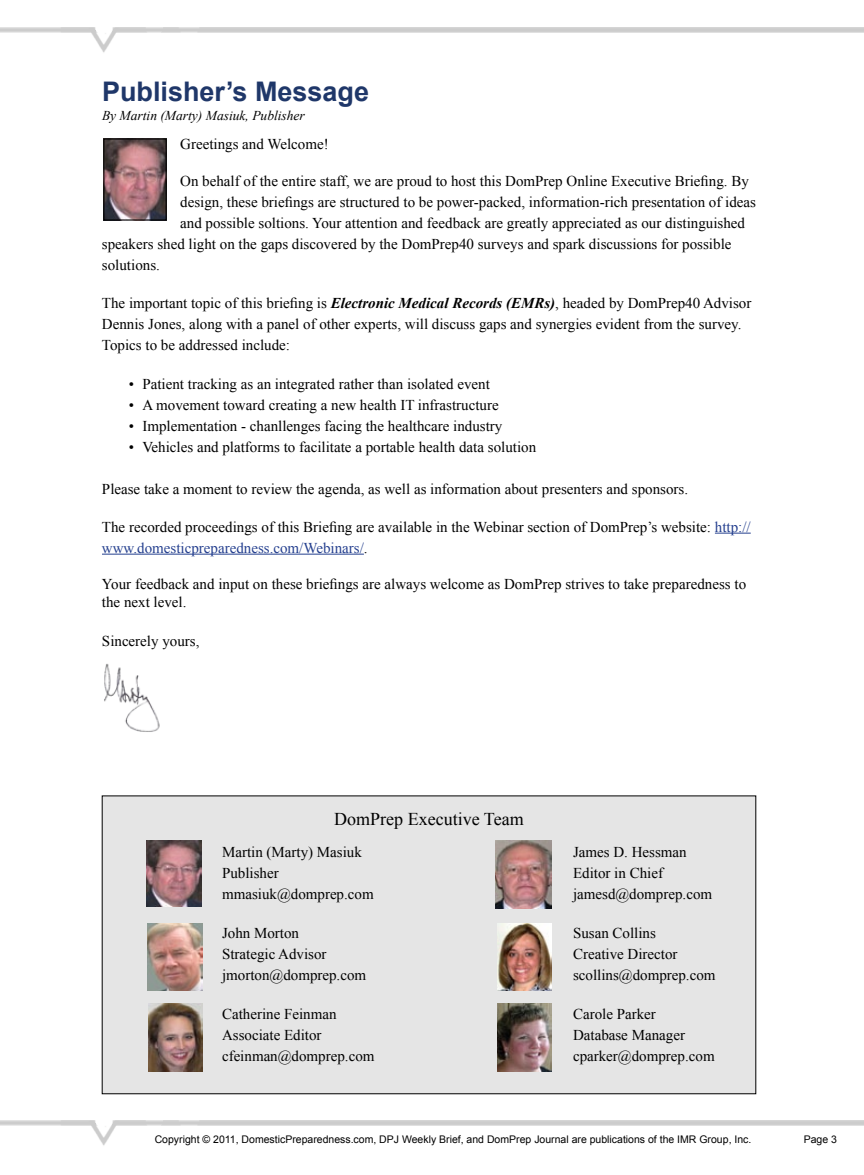
<style>
.page{position:relative;width:864px;height:1175px;background:#fff}
.page>*{position:absolute;margin:0;border:0;box-sizing:border-box;transform-origin:0 0}
.t1{font:700 27px "Arial";color:#1f3769}
.t2{font:18px "Times New Roman";color:#000}
.t3{font:15px/21px "Times New Roman";color:#000}
.t4{font:italic 13.5px "Times New Roman";color:#000}
.t5{font:10.5px "Arial";color:#000}
.s1{font-weight:700;font-style:italic}
.s2{color:#25408f}
</style>
<div class="page">
<img style="left:0;top:1120px;width:864px;height:26px">
<hr style="left:715px;top:533px;width:36px;height:1px;background:#25408f">
<hr style="left:102px;top:554px;width:262px;height:1px;background:#25408f">
<img style="left:105px;top:140px;width:60px;height:78px">
<div style="left:103px;top:138px;width:64px;height:82px;border:1px solid #000"></div>
<img style="left:104px;top:663px;width:56px;height:69px">
<div style="left:102px;top:796px;width:654px;height:297px;background:#e5e5e5"></div>
<img style="left:146px;top:840px;width:55px;height:67px">
<img style="left:147px;top:923px;width:55px;height:68px">
<img style="left:148px;top:1004px;width:54px;height:67px">
<img style="left:497px;top:923px;width:55px;height:68px">
<img style="left:498px;top:1004px;width:54px;height:67px">
<img style="left:496px;top:840px;width:56px;height:68px">
<img style="left:0;top:27px;width:864px;height:26px">
<h1 class="t1" style="left:102px;top:73px;width:269px">Publisher’s Message</h1>
<p class="t4" style="left:102px;top:106px;width:204px">By Martin (Marty) Masiuk, Publisher</p>
<p class="t3" style="left:180px;top:133px;width:150px">Greetings and Welcome!</p>
<p class="t3" style="left:180px;top:171px;width:570px">On behalf of the entire staff, we are proud to host this DomPrep Online Executive Briefing. By</p>
<p class="t3" style="left:180px;top:192px;width:577px">design, these briefings are structured to be power-packed, information-rich presentation of ideas</p>
<p class="t3" style="left:180px;top:213px;width:566px">and possible soltions. Your attention and feedback are greatly appreciated as our distinguished</p>
<p class="t3" style="left:102px;top:234px;width:631px">speakers shed light on the gaps discovered by the DomPrep40 surveys and spark discussions for possible</p>
<p class="t3" style="left:102px;top:255px;width:59px">solutions.</p>
<p class="t3" style="left:102px;top:292px;width:651px">The important topic of this briefing is <span class="s1">Electronic Medical Records (EMRs)</span>, headed by DomPrep40 Advisor<br>Dennis Jones, along with a panel of other experts, will discuss gaps and synergies evident from the survey.<br>Topics to be addressed include:</p>
<p class="t3" style="left:129px;top:373px;width:362px">• Patient tracking as an integrated rather than isolated event</p>
<p class="t3" style="left:129px;top:394px;width:371px">• A movement toward creating a new health IT infrastructure</p>
<p class="t3" style="left:129px;top:415px;width:375px">• Implementation - chanllenges facing the healthcare industry</p>
<p class="t3" style="left:129px;top:436px;width:409px">• Vehicles and platforms to facilitate a portable health data solution</p>
<p class="t3" style="left:102px;top:478px;width:588px">Please take a moment to review the agenda, as well as information about presenters and sponsors.</p>
<p class="t3" style="left:102px;top:516px;width:650px">The recorded proceedings of this Briefing are available in the Webinar section of DomPrep’s website: <span class="s2">http:// www.domesticpreparedness.com/Webinars/</span>.</p>
<p class="t3" style="left:102px;top:574px;width:646px;line-height:18px">Your feedback and input on these briefings are always welcome as DomPrep strives to take preparedness to the next level.</p>
<p class="t3" style="left:102px;top:630px;width:99px">Sincerely yours,</p>
<p class="t2" style="left:334px;top:806px;width:191px">DomPrep Executive Team</p>
<p class="t3" style="left:222px;top:841px;width:153px">Martin (Marty) Masiuk<br>Publisher mmasiuk@domprep.com</p>
<p class="t3" style="left:573px;top:841px;width:141px">James D. Hessman<br>Editor in Chief jamesd@domprep.com</p>
<p class="t3" style="left:222px;top:922px;width:146px">John Morton<br>Strategic Advisor jmorton@domprep.com</p>
<p class="t3" style="left:573px;top:922px;width:144px">Susan Collins<br>Creative Director scollins@domprep.com</p>
<p class="t3" style="left:222px;top:1003px;width:154px">Catherine Feinman<br>Associate Editor cfeinman@domprep.com</p>
<p class="t3" style="left:573px;top:1003px;width:143px">Carole Parker<br>Database Manager cparker@domprep.com</p>
<p class="t5" style="left:155px;top:1132px;width:598px">Copyright © 2011, DomesticPreparedness.com, DPJ Weekly Brief, and DomPrep Journal are publications of the IMR Group, Inc.</p>
<p class="t5" style="left:804px;top:1132px;width:35px">Page 3</p>
</div>
